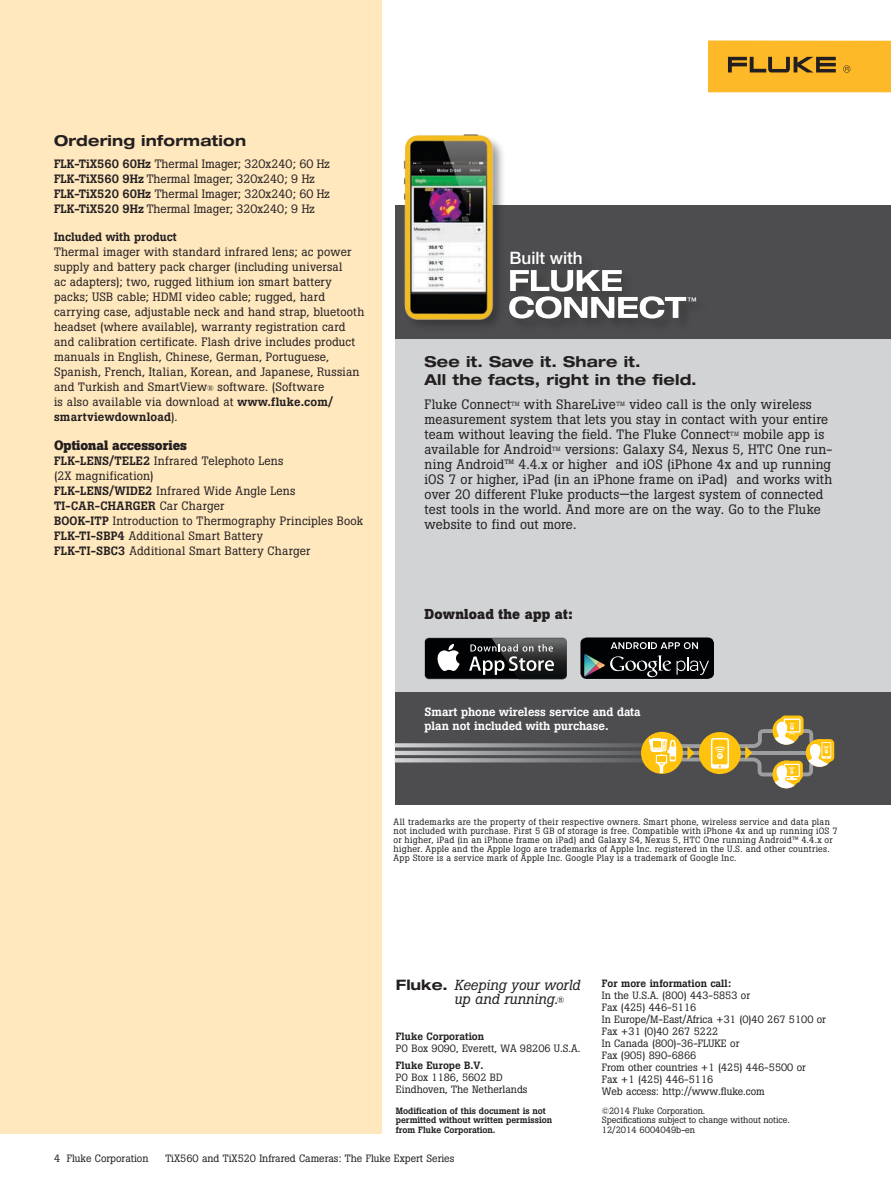
<style>
.page{position:relative;width:891px;height:1188px;background:#fff}
.page>*{position:absolute;margin:0;border:0;box-sizing:border-box;transform-origin:0 0}
.t1{font:500 17.1px "Helvetica Neue LT Pro";color:#fff}
.t2{font:700 expanded 15px/18px "Helvetica Neue LT Std";letter-spacing:.01em;color:#231f20}
.t3{font:italic 14.4px/14.4px "Boton Pro";color:#231f20}
.t4{font:700 14.25px "Boton Pro";letter-spacing:.01em;color:#231f20}
.t5{font:13.5px/15px "Boton Pro";letter-spacing:.01em;color:#231f20}
.t6{font:700 13.5px "Boton Pro";color:#231f20}
.t7{font:12px/15px "Boton Pro";letter-spacing:.015em;color:#231f20}
.t8{font:500 12px/14.4px "Boton Pro";color:#fff}
.t9{font:500 12px "Boton Pro";color:#231f20}
.t10{font:10.5px/12px "Boton Pro";color:#231f20}
.t11{font:500 10.5px "Boton Pro";color:#231f20}
.t12{font:9px/9px "Boton Pro";letter-spacing:.025em;color:#231f20}
.t13{font:500 9px/9.8px "Boton Pro";letter-spacing:-.005em;color:#231f20}
.t14{font:9px/9.8px "Boton Pro";color:#231f20}
.s1{font-weight:500}
.s2{font-size:8.25px}
.s3{font-family:"Helvetica Neue LT Std";font-weight:700;font-style:normal;font-stretch:expanded}
.s4{font-style:normal;font-size:9px}
</style>
<div class="page">
<div style="left:0;top:0;width:382px;height:1134px;background:#ffe7be"></div>
<div style="left:708px;top:40px;width:183px;height:52px;background:#fdb928"></div>
<svg style="left:728px;top:57px;width:108px;height:15px"></svg>
<svg style="left:843px;top:65px;width:7px;height:8px"></svg>
<div style="left:395px;top:206px;width:496px;height:599px;background:#4d4d4f"></div>
<div style="left:395px;top:340px;width:496px;height:352px;background:#d1d3d4"></div>
<svg style="left:516px;top:270px;width:180px;height:49px"></svg>
<img style="left:509px;top:270px;width:7px;height:48px">
<img style="left:395px;top:743px;width:248px;height:4px">
<img style="left:395px;top:751px;width:246px;height:4px">
<img style="left:395px;top:758px;width:248px;height:4px">
<div style="left:641px;top:732px;width:42px;height:42px;background:#ffc20d;border-radius:50%"></div>
<svg style="left:649px;top:716px;width:185px;height:72px"></svg>
<svg style="left:580px;top:637px;width:134px;height:42px;background:#282a2b"></svg>
<svg style="left:425px;top:637px;width:142px;height:43px;background:#474848"></svg>
<div style="left:402px;top:133px;width:105px;height:200px;background:#231f20;opacity:.45"></div>
<img style="left:395px;top:133px;width:103px;height:200px">
<p class="t2" style="left:54px;top:131px;width:194px">Ordering information</p>
<p class="t7" style="left:54px;top:156px;width:277px"><span class="s1">FLK-TiX560 60Hz</span> Thermal Imager; 320x240; 60 Hz <span class="s1">FLK-TiX560 9Hz</span> Thermal Imager; 320x240; 9 Hz <span class="s1">FLK-TiX520 60Hz</span> Thermal Imager; 320x240; 60 Hz <span class="s1">FLK-TiX520 9Hz</span> Thermal Imager; 320x240; 9 Hz</p>
<p class="t9" style="left:54px;top:229px;width:124px">Included with product</p>
<p class="t7" style="left:54px;top:244px;width:312px">Thermal imager with standard infrared lens; ac power supply and battery pack charger (including universal<br>ac adapters); two, rugged lithium ion smart battery packs; USB cable; HDMI video cable; rugged, hard carrying case, adjustable neck and hand strap, bluetooth headset (where available), warranty registration card and calibration certificate. Flash drive includes product manuals in English, Chinese, German, Portuguese, Spanish, French, Italian, Korean, and Japanese, Russian and Turkish and SmartView<span class="s2">®</span> software. (Software<br>is also available via download at <span class="s1">www.fluke.com/ smartviewdownload</span>).</p>
<p class="t6" style="left:54px;top:436px;width:135px">Optional accessories</p>
<p class="t7" style="left:54px;top:453px;width:311px"><span class="s1">FLK-LENS/TELE2</span> Infrared Telephoto Lens<br>(2X magnification)<br><span class="s1">FLK-LENS/WIDE2</span> Infrared Wide Angle Lens <span class="s1">TI-CAR-CHARGER</span> Car Charger<br><span class="s1">BOOK-ITP</span> Introduction to Thermography Principles Book <span class="s1">FLK-TI-SBP4</span> Additional Smart Battery<br><span class="s1">FLK-TI-SBC3</span> Additional Smart Battery Charger</p>
<h1 class="t1" style="left:509px;top:247px;width:75px">Built with</h1>
<p class="t2" style="left:425px;top:352px;width:274px">See it. Save it. Share it.<br>All the facts, right in the field.</p>
<p class="t5" style="left:425px;top:397px;width:409px">Fluke Connect<sup>TM</sup> with ShareLive<sup>TM</sup> video call is the only wireless measurement system that lets you stay in contact with your entire team without leaving the field. The Fluke Connect<sup>TM</sup> mobile app is available for Android<sup>TM</sup> versions: Galaxy S4, Nexus 5, HTC One run&shy;ning Android™ 4.4.x or higher and iOS (iPhone 4x and up running iOS 7 or higher, iPad (in an iPhone frame on iPad) and works with over 20 different Fluke products—the largest system of connected test tools in the world. And more are on the way. Go to the Fluke website to find out more.</p>
<p class="t4" style="left:425px;top:605px;width:150px">Download the app at:</p>
<p class="t8" style="left:425px;top:704px;width:218px">Smart phone wireless service and data plan not included with purchase.</p>
<p class="t12" style="left:394px;top:817px;width:446px">All trademarks are the property of their respective owners. Smart phone, wireless service and data plan not included with purchase. First 5 GB of storage is free. Compatible with iPhone 4x and up running iOS 7 or higher, iPad (in an iPhone frame on iPad) and Galaxy S4, Nexus 5, HTC One running Android™ 4.4.x or higher. Apple and the Apple logo are trademarks of Apple Inc. registered in the U.S. and other countries.<br>App Store is a service mark of Apple Inc. Google Play is a trademark of Google Inc.</p>
<p class="t3" style="left:454px;top:978px;width:127px;text-indent:-58px"><span class="s3">Fluke.</span> Keeping your world up and running.<span class="s4">®</span></p>
<p class="t11" style="left:602px;top:977px;width:131px">For more information call:</p>
<p class="t10" style="left:602px;top:989px;width:226px">In the U.S.A. (800) 443-5853 or<br>Fax (425) 446-5116<br>In Europe/M-East/Africa +31 (0)40 267 5100 or<br>Fax +31 (0)40 267 5222<br>In Canada (800)-36-FLUKE or<br>Fax (905) 890-6866<br>From other countries +1 (425) 446-5500 or<br>Fax +1 (425) 446-5116<br>Web access: http://www.fluke.com</p>
<p class="t14" style="left:602px;top:1106px;width:189px">©2014 Fluke Corporation.<br>Specifications subject to change without notice.<br>12/2014 6004049b-en</p>
<p class="t11" style="left:396px;top:1030px;width:90px">Fluke Corporation</p>
<p class="t10" style="left:396px;top:1043px;width:186px">PO Box 9090, Everett, WA 98206 U.S.A.</p>
<p class="t11" style="left:396px;top:1058px;width:89px">Fluke Europe B.V.</p>
<p class="t10" style="left:396px;top:1071px;width:133px">PO Box 1186, 5602 BD<br>Eindhoven, The Netherlands</p>
<p class="t13" style="left:396px;top:1106px;width:158px">Modification of this document is not permitted without written permission from Fluke Corporation.</p>
<p class="t10" style="left:54px;top:1152px;width:96px">4 Fluke Corporation</p>
<p class="t10" style="left:165px;top:1152px;width:290px">TiX560 and TiX520 Infrared Cameras: The Fluke Expert Series</p>
</div>
